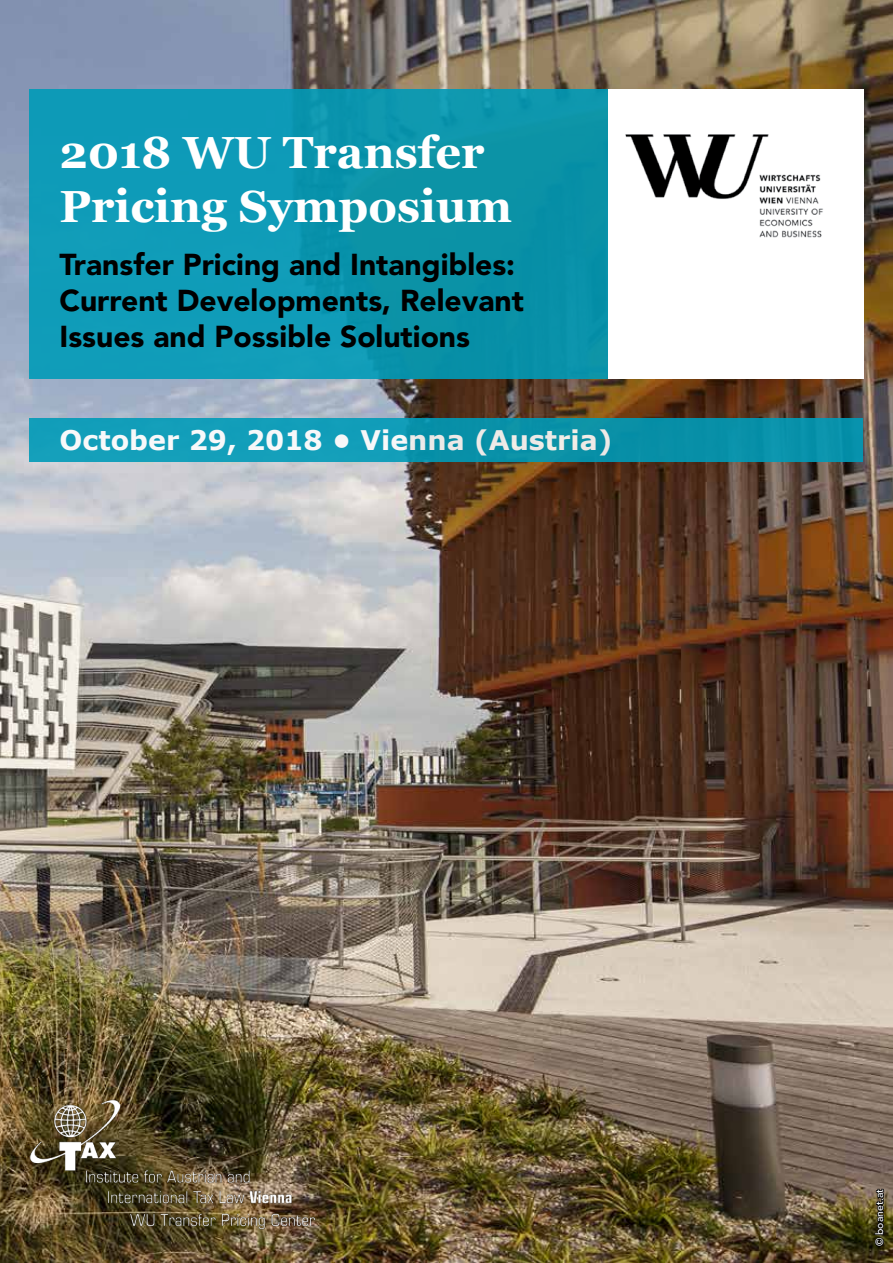
<style>
.page{position:relative;width:893px;height:1263px;background:#fff}
.page>*{position:absolute;margin:0;border:0;box-sizing:border-box;transform-origin:0 0}
.t1{font:700 45px/54px "Georgia";color:#fff}
.t2{font:900 30px/36px "Avenir LT Std";color:#000}
.t3{font:700 27px "Verdana";color:#fff}
.t4{font:500 10.5px "Avenir LT Std";color:#fff}
</style>
<div class="page">
<img style="left:0;top:0;width:893px;height:1263px">
<div style="left:30px;top:418px;width:833px;height:44px;background:linear-gradient(to right,#15a1bd,#058da4)"></div>
<div style="left:30px;top:89px;width:578px;height:290px;background:#0d99b0"></div>
<div style="left:608px;top:89px;width:255px;height:290px;background:#fff"></div>
<img style="left:625px;top:134px;width:198px;height:104px">
<img style="left:30px;top:1098px;width:287px;height:133px">
<svg style="left:874px;top:1188px;width:11px;height:59px"></svg>
<h1 class="t1" style="left:60px;top:126px;width:454px">2018 WU Transfer<br>Pricing Symposium</h1>
<p class="t2" style="left:60px;top:246px;width:466px">Transfer Pricing and Intangibles:<br>Current Developments, Relevant<br>Issues and Possible Solutions</p>
<p class="t3" style="left:60px;top:421px;width:554px">October 29, 2018 • Vienna (Austria)</p>
<p class="t4" style="left:873px;top:1246px;width:59px;rotate:-90deg">© boanet.at</p>
</div>
